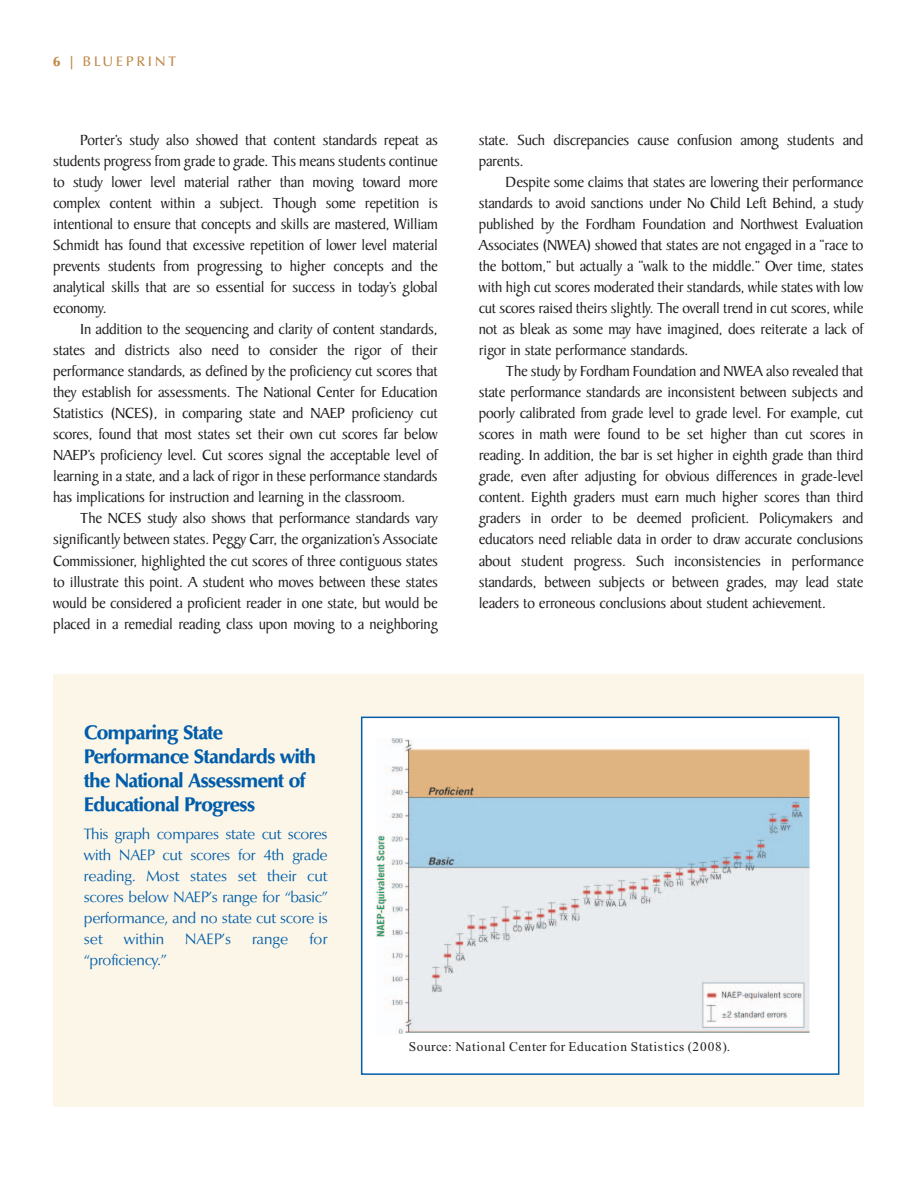
<style>
.page{position:relative;width:917px;height:1187px;background:#fff}
.page>*{position:absolute;margin:0;border:0;box-sizing:border-box;transform-origin:0 0}
.t1{font:700 19.5px/24px "Optima BQ";letter-spacing:-.025em;color:#015dab}
.t2{font:15.75px/21px "Baker Signet";letter-spacing:-.015em;color:#231f20;text-align:justify}
.t3{font:15px/21px "Optima BQ";letter-spacing:-.015em;color:#015dab;text-align:justify}
.t4{font:500 13.5px "Optima BQ";letter-spacing:.24em;color:#bf8544}
.t5{font:13.35px "Times New Roman";color:#231f20}
.s1{font-weight:700}
</style>
<div class="page">
<svg style="left:53px;top:674px;width:811px;height:433px"></svg>
<p class="t4" style="left:53px;top:54px;width:124px"><span class="s1">6</span> | BLUEPRINT</p>
<p class="t2" style="left:53px;top:131px;width:386px;text-indent:27px">Porter’s study also showed that content standards repeat as students progress from grade to grade. This means students continue to study lower level material rather than moving toward more complex content within a subject. Though some repetition is intentional to ensure that concepts and skills are mastered, William Schmidt has found that excessive repetition of lower level material prevents students from progressing to higher concepts and the analytical skills that are so essential for success in today’s global economy.</p>
<p class="t2" style="left:53px;top:320px;width:386px;text-indent:27px">In addition to the sequencing and clarity of content standards, states and districts also need to consider the rigor of their performance standards, as defined by the proficiency cut scores that they establish for assessments. The National Center for Education Statistics (NCES), in comparing state and NAEP proficiency cut scores, found that most states set their own cut scores far below NAEP’s proficiency level. Cut scores signal the acceptable level of learning in a state, and a lack of rigor in these performance standards has implications for instruction and learning in the classroom.</p>
<p class="t2" style="left:53px;top:509px;width:386px;text-indent:27px">The NCES study also shows that performance standards vary significantly between states. Peggy Carr, the organization’s Associate Commissioner, highlighted the cut scores of three contiguous states to illustrate this point. A student who moves between these states would be considered a proficient reader in one state, but would be placed in a remedial reading class upon moving to a neighboring</p>
<p class="t1" style="left:84px;top:721px;width:233px">Comparing State<br>Performance Standards with the National Assessment of<br>Educational Progress</p>
<p class="t3" style="left:84px;top:823px;width:245px">This graph compares state cut scores with NAEP cut scores for 4th grade reading. Most states set their cut scores below NAEP’s range for “basic” performance, and no state cut score is set</p>
<p class="t3" style="left:124px;top:928px;width:42px">within</p>
<p class="t3" style="left:185px;top:928px;width:47px">NAEP’s</p>
<p class="t3" style="left:252px;top:928px;width:38px">range</p>
<p class="t3" style="left:309px;top:928px;width:19px">for</p>
<p class="t3" style="left:84px;top:949px;width:84px">“proficiency.”</p>
<p class="t2" style="left:478px;top:131px;width:386px">state. Such discrepancies cause confusion among students and parents.</p>
<p class="t2" style="left:478px;top:173px;width:386px;text-indent:27px">Despite some claims that states are lowering their performance standards to avoid sanctions under No Child Left Behind, a study published by the Fordham Foundation and Northwest Evaluation Associates (NWEA) showed that states are not engaged in a “race to the bottom,” but actually a “walk to the middle.” Over time, states with high cut scores moderated their standards, while states with low cut scores raised theirs slightly. The overall trend in cut scores, while not as bleak as some may have imagined, does reiterate a lack of rigor in state performance standards.</p>
<p class="t2" style="left:478px;top:362px;width:386px;text-indent:27px">The study by Fordham Foundation and NWEA also revealed that state performance standards are inconsistent between subjects and poorly calibrated from grade level to grade level. For example, cut scores in math were found to be set higher than cut scores in reading. In addition, the bar is set higher in eighth grade than third grade, even after adjusting for obvious differences in grade-level content. Eighth graders must earn much higher scores than third graders in order to be deemed proficient. Policymakers and educators need reliable data in order to draw accurate conclusions about student progress. Such inconsistencies in performance standards, between subjects or between grades, may lead state leaders to erroneous conclusions about student achievement.</p>
<p class="t5" style="left:409px;top:1037px;width:322px">Source: National Center for Education Statistics (2008).</p>
</div>
